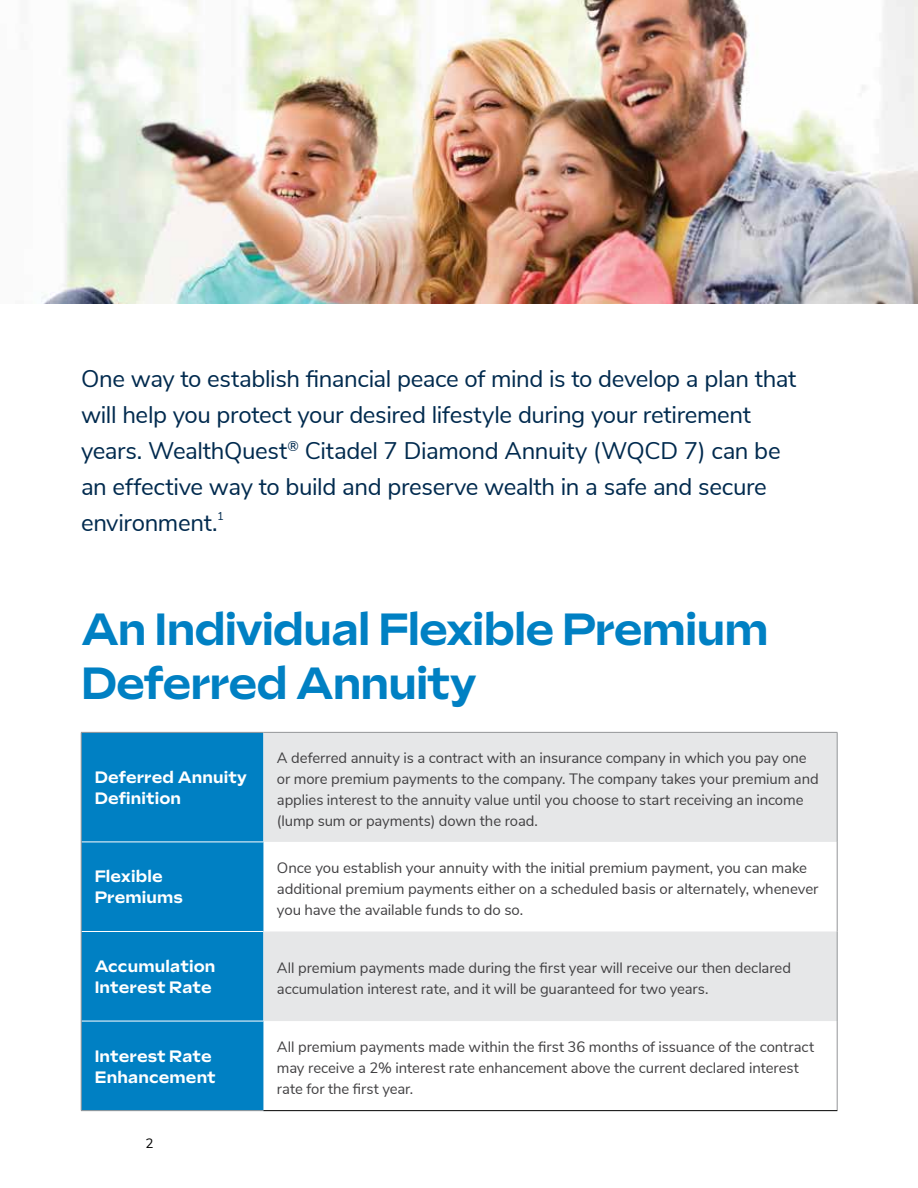
<style>
.page{position:relative;width:918px;height:1188px;background:#fff}
.page>*{position:absolute;margin:0;border:0;box-sizing:border-box;transform-origin:0 0}
.t1{font:300 45px/54px "Sculpin Var Roman";letter-spacing:-.02em;color:#0080c3}
.t2{font:24px/36px "Nunito Sans";letter-spacing:-.015em;color:#002a4e}
.t3{font:300 16.5px/21px "Sculpin Var Roman";letter-spacing:.01em;color:#fff}
.t4{font:15px/21px "Nunito Sans";letter-spacing:-.005em;color:#414042}
.t5{font:13.5px "Nunito Sans";color:#000}
.t6{font:11.4px "Nunito Sans";color:#002a4e}
</style>
<div class="page">
<img style="left:41px;top:0;width:877px;height:304px">
<div style="left:82px;top:733px;width:181px;height:377px;background:#0080c3"></div>
<svg style="left:263px;top:733px;width:574px;height:288px;fill:#e6e7e8"></svg>
<hr style="left:81px;top:842px;width:182px;height:1px;background:#fff">
<hr style="left:81px;top:931px;width:182px;height:1px;background:#fff">
<hr style="left:81px;top:1021px;width:182px;height:1px;background:#fff">
<hr style="left:81px;top:732px;width:182px;height:1px;background:#939598">
<hr style="left:81px;top:733px;width:1px;height:109px;background:#939598">
<hr style="left:263px;top:732px;width:574px;height:1px;background:#939598">
<hr style="left:837px;top:733px;width:1px;height:109px;background:#939598">
<hr style="left:81px;top:842px;width:1px;height:89px;background:#939598">
<hr style="left:837px;top:842px;width:1px;height:89px;background:#939598">
<hr style="left:81px;top:931px;width:1px;height:90px;background:#939598">
<hr style="left:837px;top:931px;width:1px;height:90px;background:#939598">
<hr style="left:81px;top:1021px;width:1px;height:89px;background:#939598">
<hr style="left:837px;top:1021px;width:1px;height:89px;background:#939598">
<hr style="left:81px;top:1110px;width:182px;height:1px;background:#939598">
<hr style="left:263px;top:1110px;width:574px;height:1px;background:#000">
<p class="t2" style="left:81px;top:359px;width:717px">One way to establish financial peace of mind is to develop a plan that will help you protect your desired lifestyle during your retirement years. WealthQuest<sup>®</sup> Citadel 7 Diamond Annuity (WQCD 7) can be an effective way to build and preserve wealth in a safe and secure environment.</p>
<p class="t6" style="left:217px;top:507px;width:8px">1</p>
<h1 class="t1" style="left:81px;top:603px;width:689px">An Individual Flexible Premium<br>Deferred Annuity</h1>
<p class="t3" style="left:95px;top:767px;width:154px">Deferred Annuity<br>Definition</p>
<p class="t4" style="left:277px;top:747px;width:543px">A deferred annuity is a contract with an insurance company in which you pay one or more premium payments to the company. The company takes your premium and applies interest to the annuity value until you choose to start receiving an income (lump sum or payments) down the road.</p>
<p class="t3" style="left:95px;top:866px;width:90px">Flexible<br>Premiums</p>
<p class="t4" style="left:277px;top:857px;width:543px">Once you establish your annuity with the initial premium payment, you can make additional premium payments either on a scheduled basis or alternately, whenever you have the available funds to do so.</p>
<p class="t3" style="left:95px;top:956px;width:122px">Accumulation<br>Interest Rate</p>
<p class="t4" style="left:277px;top:957px;width:516px">All premium payments made during the first year will receive our then declared accumulation interest rate, and it will be guaranteed for two years.</p>
<p class="t3" style="left:95px;top:1045px;width:123px">Interest Rate<br>Enhancement</p>
<p class="t4" style="left:277px;top:1036px;width:539px">All premium payments made within the first 36 months of issuance of the contract may receive a 2% interest rate enhancement above the current declared interest rate for the first year.</p>
<p class="t5" style="left:146px;top:1134px;width:10px">2</p>
</div>
